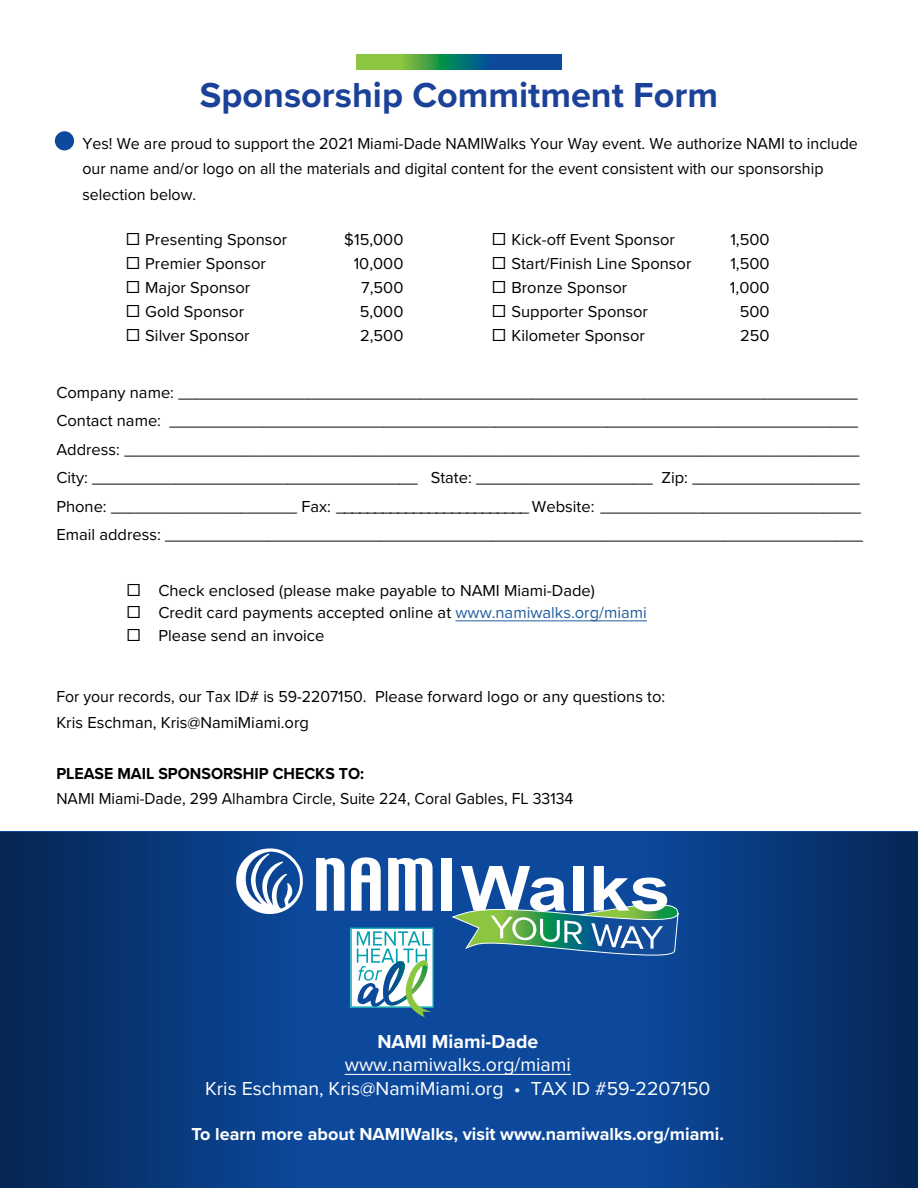
<style>
.page{position:relative;width:918px;height:1188px;background:#fff}
.page>*{position:absolute;margin:0;border:0;box-sizing:border-box;transform-origin:0 0}
.t1{font:700 36px "Proxima Nova";color:#1b4298}
.t2{font:19.5px/23.4px "Proxima Nova";color:#fff;text-align:center}
.t3{font:700 19.5px "Proxima Nova";color:#fff}
.t4{font:700 18px "Proxima Nova";color:#fff}
.t5{font:16.5px/28.5px "Proxima Nova";color:#000}
.t6{font:16.5px/25.5px "Proxima Nova";color:#000;scale:.96 1}
.t7{font:700 16.5px "Proxima Nova";color:#000;scale:.96 1}
.s1{font-size:21px}
.s2{color:#215e9e}
</style>
<div class="page">
<svg style="left:0;top:832px;width:918px;height:356px;background:#093c81"></svg>
<hr style="left:345px;top:1074px;width:226px;height:1px;background:#fff">
<svg style="left:357px;top:54px;width:205px;height:15px;background:#33806d"></svg>
<svg style="left:234px;top:847px;width:71px;height:70px"></svg>
<svg style="left:316px;top:858px;width:28px;height:53px"></svg>
<svg style="left:351px;top:857px;width:30px;height:54px"></svg>
<svg style="left:388px;top:858px;width:45px;height:53px"></svg>
<div style="left:441px;top:858px;width:11px;height:53px;background:#fff"></div>
<svg style="left:451px;top:847px;width:232px;height:112px"></svg>
<hr style="left:455px;top:620px;width:192px;height:1px;background:#215e9e">
<div style="left:55px;top:131px;width:19px;height:19px;background:#0c499c;border-radius:50%"></div>
<svg style="left:350px;top:927px;width:84px;height:91px"></svg>
<h1 class="t1" style="left:200px;top:68px;width:520px">Sponsorship Commitment Form</h1>
<p class="t5" style="left:82px;top:130px;width:777px;line-height:25.5px">Yes! We are proud to support the 2021 Miami-Dade NAMIWalks Your Way event. We authorize NAMI to include our name and/or logo on all the materials and digital content for the event consistent with our sponsorship selection below.</p>
<p class="t5" style="left:126px;top:225px;width:163px"><span class="s1">☐</span> Presenting Sponsor</p>
<p class="t5" style="left:344px;top:225px;width:61px">$15,000</p>
<p class="t5" style="left:126px;top:249px;width:141px"><span class="s1">☐</span> Premier Sponsor</p>
<p class="t5" style="left:354px;top:249px;width:51px">10,000</p>
<p class="t5" style="left:126px;top:273px;width:126px"><span class="s1">☐</span> Major Sponsor</p>
<p class="t5" style="left:361px;top:273px;width:44px">7,500</p>
<p class="t5" style="left:126px;top:297px;width:120px"><span class="s1">☐</span> Gold Sponsor</p>
<p class="t5" style="left:360px;top:297px;width:45px">5,000</p>
<p class="t5" style="left:126px;top:321px;width:125px"><span class="s1">☐</span> Silver Sponsor</p>
<p class="t5" style="left:360px;top:321px;width:45px">2,500</p>
<p class="t5" style="left:492px;top:225px;width:184px"><span class="s1">☐</span> Kick-off Event Sponsor</p>
<p class="t5" style="left:730px;top:225px;width:41px">1,500</p>
<p class="t5" style="left:492px;top:249px;width:201px"><span class="s1">☐</span> Start/Finish Line Sponsor</p>
<p class="t5" style="left:730px;top:249px;width:41px">1,500</p>
<p class="t5" style="left:492px;top:273px;width:137px"><span class="s1">☐</span> Bronze Sponsor</p>
<p class="t5" style="left:730px;top:273px;width:41px">1,000</p>
<p class="t5" style="left:492px;top:297px;width:157px"><span class="s1">☐</span> Supporter Sponsor</p>
<p class="t5" style="left:740px;top:297px;width:31px">500</p>
<p class="t5" style="left:492px;top:321px;width:154px"><span class="s1">☐</span> Kilometer Sponsor</p>
<p class="t5" style="left:740px;top:321px;width:31px">250</p>
<p class="t5" style="left:56px;top:377px;width:808px">Company name: _________________________________________________________________________ Contact name: __________________________________________________________________________ Address: _______________________________________________________________________________ City: ___________________________________ State: ___________________ Zip: __________________ Phone: ____________________ Fax: _________________________ Website: ____________________________ Email address: ___________________________________________________________________________</p>
<p class="t5" style="left:127px;top:578px;width:522px;line-height:22.5px"><span class="s1">☐</span> Check enclosed (please make payable to NAMI Miami-Dade)<br><span class="s1">☐</span> Credit card payments accepted online at <span class="s2">www.namiwalks.org/miami </span><span class="s1">☐</span> Please send an invoice</p>
<p class="t6" style="left:56px;top:683px;width:636px">For your records, our Tax ID# is 59-2207150. Please forward logo or any questions to:<br>Kris Eschman, Kris@NamiMiami.org</p>
<p class="t7" style="left:56px;top:761px;width:322px">PLEASE MAIL SPONSORSHIP CHECKS TO:</p>
<p class="t6" style="left:56px;top:785px;width:540px">NAMI Miami-Dade, 299 Alhambra Circle, Suite 224, Coral Gables, FL 33134</p>
<p class="t3" style="left:377px;top:1027px;width:162px">NAMI Miami-Dade</p>
<p class="t2" style="left:205px;top:1052px;width:507px">www.namiwalks.org/miami<br>Kris Eschman, Kris@NamiMiami.org • TAX ID #59-2207150</p>
<p class="t4" style="left:192px;top:1120px;width:534px">To learn more about NAMIWalks, visit www.namiwalks.org/miami.</p>
</div>
